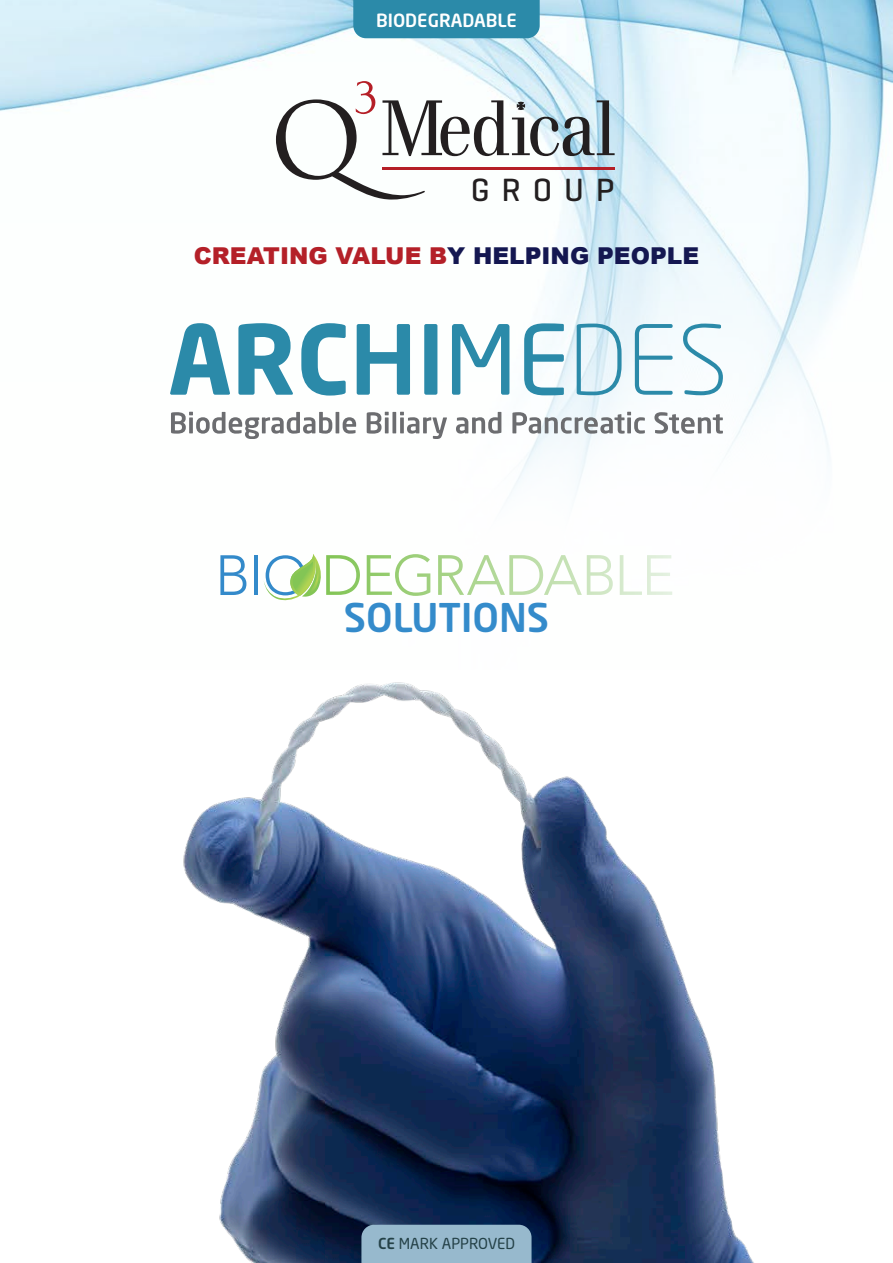
<style>
.page{position:relative;width:893px;height:1263px;background:#fff}
.page>*{position:absolute;margin:0;border:0;box-sizing:border-box;transform-origin:0 0}
.t1{font:500 39.15px "Neo Sans W1 G";color:#348bcb}
.t2{font:500 32.7px "Geogrotesque";color:#231f20}
.HEADER_1{font:900 23.25px "Arial";color:#b42028}
.t3{font:500 18px "Neo Sans W1 G";color:#fff}
.t4{font:15px "Neo Sans W1 G";color:#244147}
.s1{color:#141751}
.s2{font-weight:500}
</style>
<div class="page">
<img style="left:0;top:0;width:893px;height:493px">
<img style="left:183px;top:682px;width:571px;height:581px">
<svg style="left:171px;top:412px;width:161px;height:27px"></svg>
<hr style="left:336px;top:412px;width:3px;height:21px;background:#6c6d70">
<svg style="left:343px;top:417px;width:13px;height:17px"></svg>
<svg style="left:367px;top:412px;width:22px;height:22px"></svg>
<svg style="left:392px;top:412px;width:4px;height:21px"></svg>
<svg style="left:400px;top:412px;width:47px;height:27px"></svg>
<svg style="left:456px;top:412px;width:45px;height:22px"></svg>
<svg style="left:512px;top:412px;width:133px;height:22px"></svg>
<svg style="left:654px;top:412px;width:69px;height:22px"></svg>
<svg style="left:170px;top:323px;width:60px;height:72px"></svg>
<svg style="left:238px;top:323px;width:55px;height:72px"></svg>
<svg style="left:301px;top:323px;width:45px;height:73px"></svg>
<svg style="left:357px;top:324px;width:53px;height:71px"></svg>
<div style="left:424px;top:324px;width:13px;height:71px;background:#2b8aa9;border-radius:2px"></div>
<svg style="left:452px;top:324px;width:57px;height:71px"></svg>
<svg style="left:524px;top:323px;width:40px;height:72px"></svg>
<svg style="left:577px;top:324px;width:45px;height:71px;background:#b8d9e5"></svg>
<svg style="left:635px;top:324px;width:38px;height:71px"></svg>
<svg style="left:683px;top:324px;width:40px;height:71px"></svg>
<svg style="left:220px;top:555px;width:26px;height:40px"></svg>
<hr style="left:254px;top:555px;width:4px;height:40px;background:#338aca">
<svg style="left:264px;top:554px;width:57px;height:47px"></svg>
<svg style="left:395px;top:554px;width:277px;height:42px"></svg>
<svg style="left:276px;top:81px;width:339px;height:119px"></svg>
<div style="left:353px;top:0;width:187px;height:38px;background:#2b8aa9"></div>
<div style="left:361px;top:1225px;width:170px;height:38px;background:#97b9cd"></div>
<p class="t3" style="left:376px;top:9px;width:142px">BIODEGRADABLE</p>
<p class="t2" style="left:471px;top:169px;width:145px">G R O U P</p>
<p class="HEADER_1" style="left:194px;top:239px;width:507px">CREATING VALUE B<span class="s1">Y HELPING PEOPLE</span></p>
<p class="t1" style="left:344px;top:593px;width:207px">SOLUTIONS</p>
<p class="t4" style="left:378px;top:1234px;width:138px"><span class="s2">CE</span> MARK APPROVED</p>
</div>
